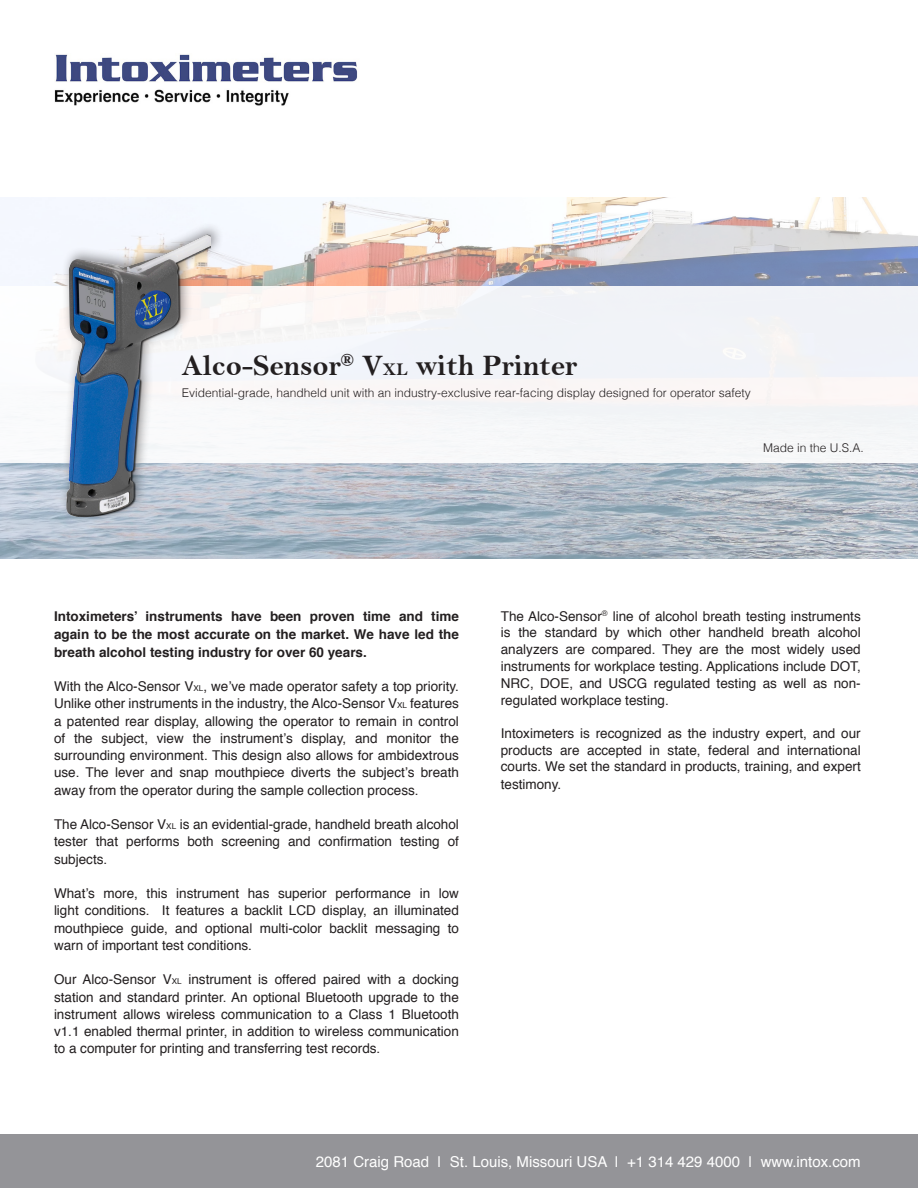
<style>
.page{position:relative;width:918px;height:1188px;background:#fff}
.page>*{position:absolute;margin:0;border:0;box-sizing:border-box;transform-origin:0 0}
.t1{font:30px "Bell MT Bold";color:#231f20}
.t2{font:15px "Helvetica";color:#fff}
.t3{font:13.5px/17.2px "Helvetica";color:#231f20;text-align:justify}
.t4{font:700 13.5px/18px "Helvetica";color:#231f20;text-align:justify}
.t5{font:300 12px "Helvetica";color:#231f20}
.s1{font-size:18px}
.s2{font-size:8.1px}
</style>
<div class="page">
<img style="left:0;top:198px;width:918px;height:360px">
<div style="left:0;top:286px;width:918px;height:177px;background:#f5f5f8"></div>
<div style="left:0;top:1134px;width:918px;height:54px;background:#949498"></div>
<img style="left:54px;top:54px;width:304px;height:52px">
<div style="left:59px;top:222px;width:165px;height:302px;background:#231f20;opacity:.5"></div>
<img style="left:46px;top:226px;width:165px;height:305px">
<p class="t1" style="left:182px;top:348px;width:397px">Alco-Sensor<sup>®</sup> V<span class="s1">XL</span> with Printer</p>
<p class="t5" style="left:182px;top:383px;width:570px">Evidential-grade, handheld unit with an industry-exclusive rear-facing display designed for operator safety</p>
<p class="t5" style="left:763px;top:438px;width:102px">Made in the U.S.A.</p>
<p class="t4" style="left:54px;top:607px;width:407px">Intoximeters’ instruments have been proven time and time again to be the most accurate on the market. We have led the breath alcohol testing industry for over 60 years.</p>
<p class="t3" style="left:54px;top:678px;width:407px">With the Alco-Sensor V<span class="s2">XL</span>, we’ve made operator safety a top priority.<br>Unlike other instruments in the industry, the Alco-Sensor V<span class="s2">XL</span> features a patented rear display, allowing the operator to remain in control of the subject, view the instrument’s display, and monitor the surrounding environment. This design also allows for ambidextrous use. The lever and snap mouthpiece diverts the subject’s breath away from the operator during the sample collection process.</p>
<p class="t3" style="left:54px;top:816px;width:406px">The Alco-Sensor V<span class="s2">XL</span> is an evidential-grade, handheld breath alcohol tester that performs both screening and confirmation testing of subjects.</p>
<p class="t3" style="left:54px;top:885px;width:406px">What’s more, this instrument has superior performance in low light conditions. It features a backlit LCD display, an illuminated mouthpiece guide, and optional multi-color backlit messaging to warn of important test conditions.</p>
<p class="t3" style="left:54px;top:971px;width:406px">Our Alco-Sensor V<span class="s2">XL</span> instrument is offered paired with a docking station and standard printer. An optional Bluetooth upgrade to the instrument allows wireless communication to a Class 1 Bluetooth v1.1 enabled thermal printer, in addition to wireless communication to a computer for printing and transferring test records.</p>
<p class="t3" style="left:501px;top:608px;width:362px">The Alco-Sensor<sup>®</sup> line of alcohol breath testing instruments is the standard by which other handheld breath alcohol analyzers are compared. They are the most widely used instruments for workplace testing. Applications include DOT, NRC, DOE, and USCG regulated testing as well as non&shy;regulated workplace testing.</p>
<p class="t3" style="left:501px;top:726px;width:361px;line-height:16.5px">Intoximeters is recognized as the industry expert, and our products are accepted in state, federal and international courts. We set the standard in products, training, and expert</p>
<p class="t3" style="left:501px;top:776px;width:62px">testimony.</p>
<p class="t2" style="left:316px;top:1150px;width:546px">2081 Craig Road | St. Louis, Missouri USA | +1 314 429 4000 | www.intox.com</p>
</div>
